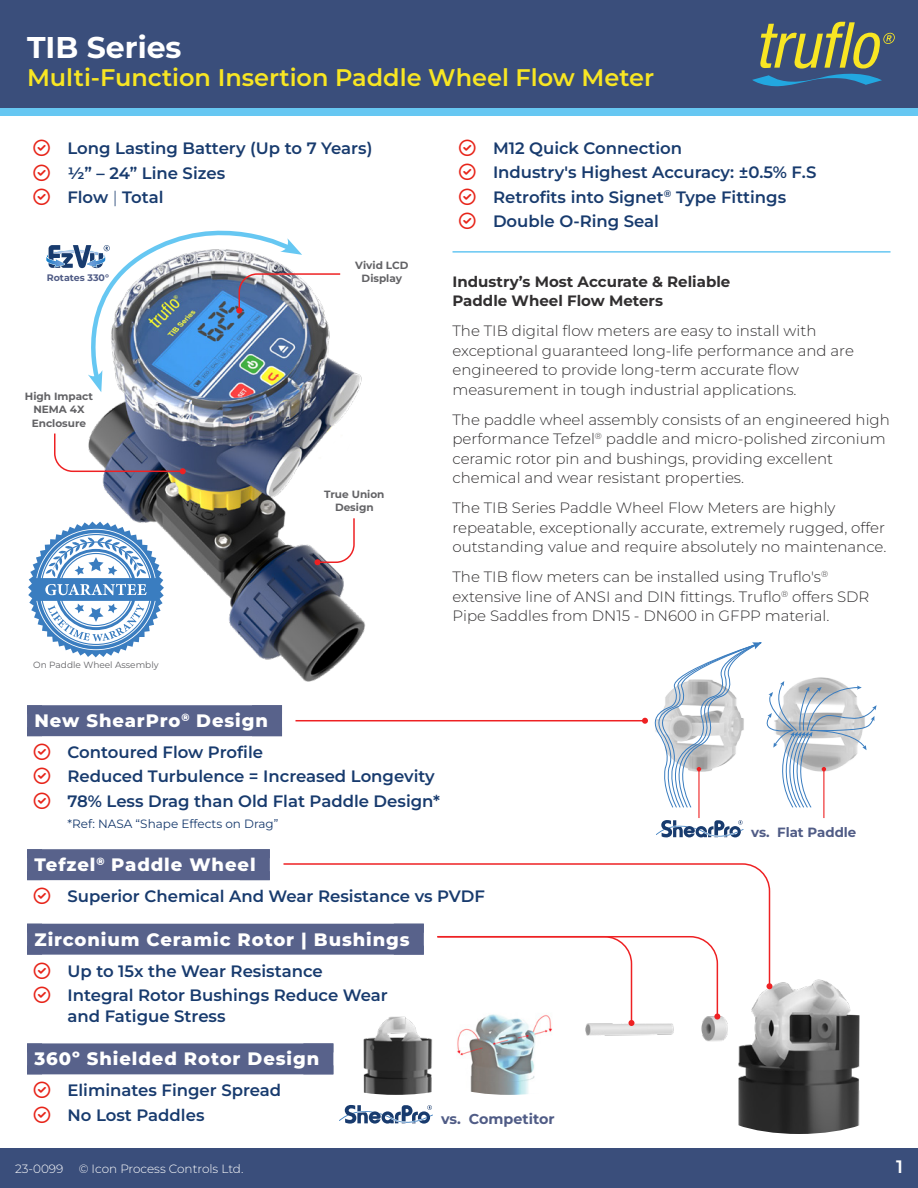
<style>
.page{position:relative;width:918px;height:1188px;background:#fff}
.page>*{position:absolute;margin:0;border:0;box-sizing:border-box;transform-origin:0 0}
.t1{font:700 30px "Montserrat";color:#fff}
.t2{font:600 24px "Montserrat";color:#f8e623}
.t3{font:800 18px "Montserrat";letter-spacing:.05em;color:#fff}
.t4{font:600 18px "Montserrat";color:#fff}
.t5{font:600 16.5px/24.3px "Montserrat";color:#183b6e}
.t6{font:300 15px/19.5px "Montserrat";color:#312f30}
.t7{font:700 15px/19.5px "Montserrat";color:#312f30}
.t8{font:700 14.4px "Montserrat";color:#505c86}
.t9{font:700 13.35px "Montserrat";color:#505c86}
.t10{font:300 12px "Montserrat";color:#fff}
.t11{font:12px "Montserrat";color:#183b6e}
.t12{font:700 10.5px/13.5px "Montserrat";color:#636366;text-align:center}
.t13{font:700 9.45px "Montserrat";color:#505c86}
.t14{font:9px "Montserrat";color:#636366}
.s1{font-weight:300}
</style>
<div class="page">
<img style="left:92px;top:365px;width:274px;height:317px">
<hr style="left:453px;top:251px;width:438px;height:2px;background:#66c7f2">
<div style="left:27px;top:705px;width:15px;height:31px;background:#58628b"></div>
<div style="left:252px;top:705px;width:30px;height:31px;background:#58628b"></div>
<div style="left:27px;top:705px;width:255px;height:9px;background:#58628b"></div>
<div style="left:27px;top:727px;width:255px;height:9px;background:#58628b"></div>
<div style="left:35px;top:710px;width:232px;height:24px;background:#58628b"></div>
<div style="left:27px;top:849px;width:15px;height:31px;background:#58628b"></div>
<div style="left:240px;top:849px;width:30px;height:31px;background:#58628b"></div>
<div style="left:27px;top:849px;width:243px;height:9px;background:#58628b"></div>
<div style="left:27px;top:871px;width:243px;height:9px;background:#58628b"></div>
<div style="left:35px;top:854px;width:220px;height:24px;background:#58628b"></div>
<div style="left:27px;top:924px;width:15px;height:31px;background:#58628b"></div>
<div style="left:27px;top:924px;width:397px;height:9px;background:#58628b"></div>
<div style="left:27px;top:946px;width:397px;height:9px;background:#58628b"></div>
<div style="left:35px;top:928px;width:374px;height:24px;background:#58628b"></div>
<div style="left:27px;top:1043px;width:15px;height:31px;background:#58628b"></div>
<div style="left:303px;top:1043px;width:30px;height:31px;background:#58628b"></div>
<div style="left:27px;top:1043px;width:306px;height:9px;background:#58628b"></div>
<div style="left:27px;top:1065px;width:306px;height:9px;background:#58628b"></div>
<div style="left:35px;top:1048px;width:283px;height:24px;background:#58628b"></div>
<hr style="left:823px;top:769px;width:1px;height:49px;background:#ee2123">
<hr style="left:698px;top:769px;width:2px;height:49px;background:#ee2123">
<svg style="left:656px;top:820px;width:88px;height:18px"></svg>
<img style="left:585px;top:979px;width:275px;height:155px">
<svg style="left:339px;top:1105px;width:94px;height:19px"></svg>
<img style="left:457px;top:1026px;width:95px;height:69px">
<img style="left:363px;top:1016px;width:70px;height:79px">
<svg style="left:282px;top:863px;width:489px;height:125px"></svg>
<svg style="left:766px;top:983px;width:6px;height:6px"></svg>
<hr style="left:296px;top:720px;width:349px;height:1px;background:#ee2123">
<svg style="left:642px;top:642px;width:235px;height:166px"></svg>
<svg style="left:436px;top:935px;width:284px;height:91px"></svg>
<svg style="left:54px;top:432px;width:132px;height:42px"></svg>
<svg style="left:315px;top:517px;width:41px;height:48px"></svg>
<svg style="left:28px;top:522px;width:136px;height:135px"></svg>
<div style="left:0;top:0;width:918px;height:116px;background:#66c7f2"></div>
<div style="left:0;top:0;width:918px;height:108px;background:#3a4e7b"></div>
<div style="left:0;top:1148px;width:918px;height:40px;background:#3a4e7b"></div>
<svg style="left:752px;top:22px;width:143px;height:65px"></svg>
<img style="left:46px;top:230px;width:296px;height:162px">
<h1 class="t1" style="left:27px;top:27px;width:156px">TIB Series</h1>
<h2 class="t2" style="left:27px;top:62px;width:629px">Multi-Function Insertion Paddle Wheel Flow Meter</h2>
<p class="t5" style="left:67px;top:136px;width:307px">Long Lasting Battery (Up to 7 Years) ½” – 24” Line Sizes<br>Flow <span class="s1">|</span> Total</p>
<p class="t12" style="left:355px;top:258px;width:55px">Vivid LCD</p>
<p class="t13" style="left:47px;top:271px;width:64px">Rotates 330°</p>
<p class="t12" style="left:362px;top:272px;width:42px">Display</p>
<p class="t12" style="left:25px;top:389px;width:70px">High Impact<br>NEMA 4X<br>Enclosure</p>
<p class="t14" style="left:33px;top:658px;width:127px">On Paddle Wheel Assembly</p>
<p class="t12" style="left:324px;top:487px;width:62px">True Union<br>Design</p>
<p class="t5" style="left:493px;top:136px;width:325px">M12 Quick Connection<br>Industry's Highest Accuracy: ±0.5% F.S<br>Retrofits into Signet<sup>®</sup> Type Fittings<br>Double O-Ring Seal</p>
<p class="t7" style="left:453px;top:271px;width:279px">Industry’s Most Accurate &amp; Reliable<br>Paddle Wheel Flow Meters</p>
<p class="t6" style="left:453px;top:321px;width:403px">The TIB digital flow meters are easy to install with exceptional guaranteed long-life performance and are engineered to provide long-term accurate flow measurement in tough industrial applications.</p>
<p class="t6" style="left:453px;top:409px;width:439px">The paddle wheel assembly consists of an engineered high performance Tefzel<sup>®</sup> paddle and micro-polished zirconium ceramic rotor pin and bushings, providing excellent chemical and wear resistant properties.</p>
<p class="t6" style="left:453px;top:498px;width:436px">The TIB Series Paddle Wheel Flow Meters are highly repeatable, exceptionally accurate, extremely rugged, offer outstanding value and require absolutely no maintenance.</p>
<p class="t6" style="left:453px;top:567px;width:418px">The TIB flow meters can be installed using Truflo's<sup>® </sup>extensive line of ANSI and DIN fittings. Truflo<sup>®</sup> offers SDR<br>Pipe Saddles from DN15 - DN600 in GFPP material.</p>
<p class="t3" style="left:35px;top:709px;width:235px">New ShearPro<sup>®</sup> Design</p>
<p class="t5" style="left:67px;top:740px;width:374px">Contoured Flow Profile<br>Reduced Turbulence = Increased Longevity<br>78% Less Drag than Old Flat Paddle Design*</p>
<p class="t11" style="left:68px;top:815px;width:212px">*Ref: NASA “Shape Effects on Drag”</p>
<p class="t3" style="left:35px;top:853px;width:223px">Tefzel<sup>®</sup> Paddle Wheel</p>
<p class="t5" style="left:67px;top:884px;width:419px">Superior Chemical And Wear Resistance vs PVDF</p>
<p class="t3" style="left:35px;top:927px;width:377px">Zirconium Ceramic Rotor | Bushings</p>
<p class="t5" style="left:67px;top:958px;width:322px">Up to 15x the Wear Resistance<br>Integral Rotor Bushings Reduce Wear</p>
<p class="t5" style="left:67px;top:1003px;width:160px">and Fatigue Stress</p>
<p class="t3" style="left:35px;top:1047px;width:286px">360º Shielded Rotor Design</p>
<p class="t5" style="left:67px;top:1078px;width:215px">Eliminates Finger Spread<br>No Lost Paddles</p>
<p class="t8" style="left:441px;top:1109px;width:115px">vs. Competitor</p>
<p class="t9" style="left:751px;top:824px;width:107px">vs. Flat Paddle</p>
<p class="t10" style="left:15px;top:1161px;width:50px">23-0099</p>
<p class="t10" style="left:79px;top:1161px;width:166px">© Icon Process Controls Ltd.</p>
<p class="t4" style="left:896px;top:1155px;width:8px">1</p>
</div>
